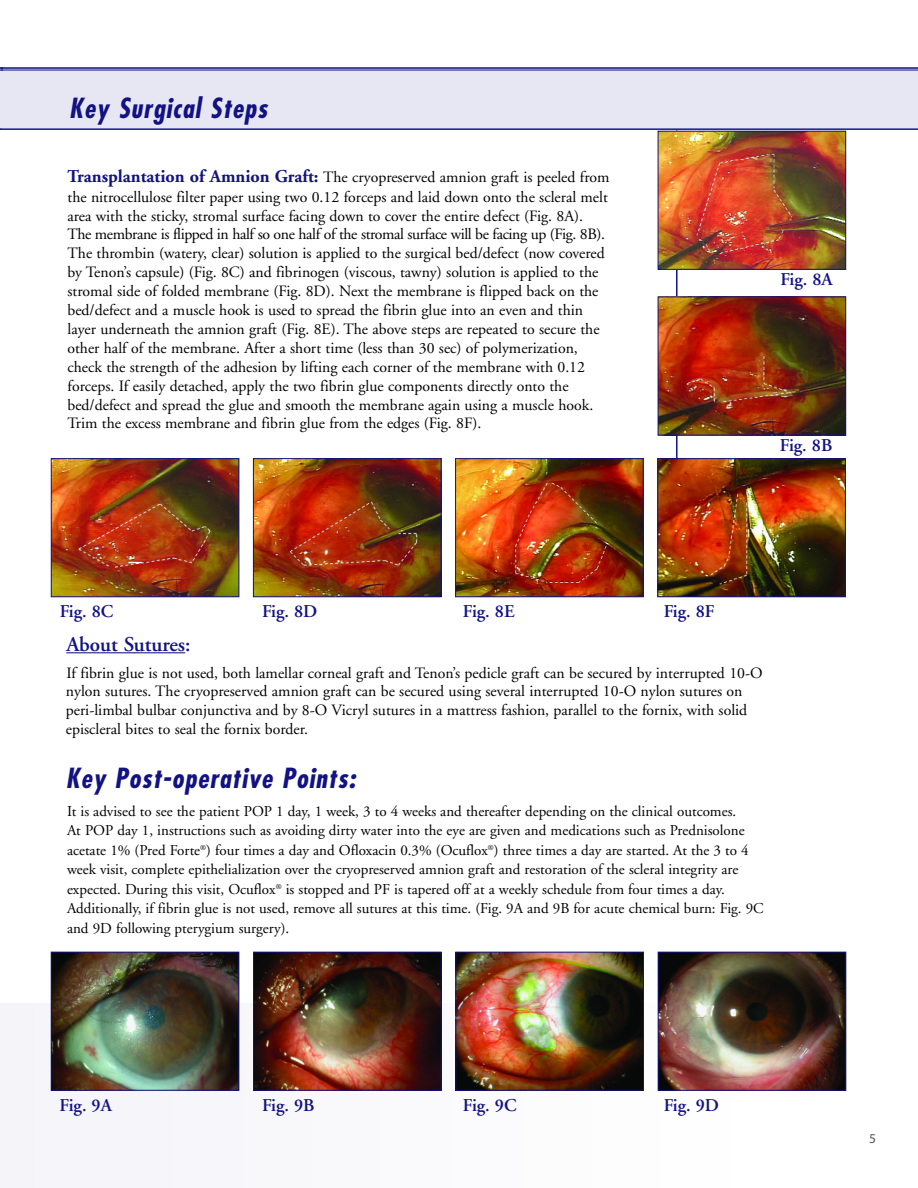
<style>
.page{position:relative;width:918px;height:1188px;background:#fff}
.page>*{position:absolute;margin:0;border:0;box-sizing:border-box;transform-origin:0 0}
.t1{font:italic 700 condensed 27px "Futura";color:#121284}
.t2{font:600 21px "Adobe Garamond";color:#121284}
.t3{font:600 18px "Adobe Garamond";color:#121284}
.t4{font:15.75px/19px "Adobe Garamond";color:#000}
.t5{font:15px/19.5px "Adobe Garamond";color:#000}
.t6{font:13.5px "Myriad MM 400 600";color:#485761}
.s1{font-weight:700;font-size:18px;color:#121284}
</style>
<div class="page">
<div style="left:0;top:67px;width:918px;height:61px;background:#e7e7f3"></div>
<hr style="left:1px;top:67px;width:917px;height:2px;background:#121284">
<hr style="left:1px;top:70px;width:917px;height:1px;background:#121284">
<hr style="left:1px;top:128px;width:917px;height:2px;background:#121284">
<div style="left:0;top:1003px;width:12px;height:185px;background:#f4f4f9"></div>
<div style="left:58px;top:1003px;width:24px;height:185px;background:#f5f5fa"></div>
<div style="left:127px;top:1003px;width:24px;height:185px;background:#f6f6fa"></div>
<div style="left:197px;top:1003px;width:24px;height:185px;background:#f7f7fb"></div>
<div style="left:266px;top:1003px;width:25px;height:185px;background:#f8f8fb"></div>
<div style="left:336px;top:1003px;width:24px;height:185px;background:#f9f9fc"></div>
<div style="left:406px;top:1003px;width:24px;height:185px;background:#fafafc"></div>
<div style="left:475px;top:1003px;width:24px;height:185px;background:#fbfbfd"></div>
<hr style="left:676px;top:131px;width:2px;height:443px;background:#121284">
<img style="left:660px;top:133px;width:184px;height:135px">
<div style="left:658px;top:131px;width:188px;height:139px;border:1px solid #121284"></div>
<img style="left:660px;top:298px;width:184px;height:135px">
<div style="left:658px;top:296px;width:188px;height:139px;border:1px solid #121284"></div>
<img style="left:53px;top:954px;width:184px;height:135px">
<div style="left:51px;top:952px;width:188px;height:139px;border:1px solid #121284"></div>
<img style="left:255px;top:954px;width:185px;height:135px">
<div style="left:253px;top:952px;width:189px;height:139px;border:1px solid #121284"></div>
<img style="left:457px;top:954px;width:185px;height:135px">
<div style="left:455px;top:952px;width:189px;height:139px;border:1px solid #121284"></div>
<img style="left:660px;top:954px;width:184px;height:135px">
<div style="left:658px;top:952px;width:188px;height:139px;border:1px solid #121284"></div>
<svg style="left:66px;top:652px;width:13px;height:1px"></svg>
<hr style="left:79px;top:652px;width:55px;height:1px;background:#121284">
<hr style="left:134px;top:652px;width:36px;height:1px;background:#121284">
<svg style="left:169px;top:652px;width:16px;height:1px"></svg>
<img style="left:53px;top:460px;width:184px;height:135px">
<div style="left:51px;top:458px;width:188px;height:139px;border:1px solid #121284"></div>
<img style="left:255px;top:460px;width:184px;height:135px">
<div style="left:253px;top:458px;width:188px;height:139px;border:1px solid #121284"></div>
<img style="left:457px;top:460px;width:185px;height:135px">
<div style="left:455px;top:458px;width:189px;height:139px;border:1px solid #121284"></div>
<img style="left:659px;top:460px;width:185px;height:135px">
<div style="left:657px;top:458px;width:189px;height:139px;border:1px solid #121284"></div>
<h1 class="t1" style="left:69px;top:96px;width:204px">Key Surgical Steps</h1>
<p class="t4" style="left:67px;top:169px;width:544px"><span class="s1">Transplantation of Amnion Graft:</span> The cryopreserved amnion graft is peeled from the nitrocellulose filter paper using two 0.12 forceps and laid down onto the scleral melt area with the sticky, stromal surface facing down to cover the entire defect (Fig. 8A).<br>The membrane is flipped in half so one half of the stromal surface will be facing up (Fig. 8B).<br>The thrombin (watery, clear) solution is applied to the surgical bed/defect (now covered by Tenon’s capsule) (Fig. 8C) and fibrinogen (viscous, tawny) solution is applied to the stromal side of folded membrane (Fig. 8D). Next the membrane is flipped back on the bed/defect and a muscle hook is used to spread the fibrin glue into an even and thin layer underneath the amnion graft (Fig. 8E). The above steps are repeated to secure the other half of the membrane. After a short time (less than 30 sec) of polymerization, check the strength of the adhesion by lifting each corner of the membrane with 0.12 forceps. If easily detached, apply the two fibrin glue components directly onto the bed/defect and spread the glue and smooth the membrane again using a muscle hook.<br>Trim the excess membrane and fibrin glue from the edges (Fig. 8F).</p>
<p class="t3" style="left:780px;top:272px;width:54px">Fig. 8A</p>
<p class="t3" style="left:780px;top:438px;width:54px">Fig. 8B</p>
<p class="t3" style="left:60px;top:604px;width:55px">Fig. 8C</p>
<p class="t3" style="left:262px;top:604px;width:57px">Fig. 8D</p>
<p class="t3" style="left:463px;top:604px;width:53px">Fig. 8E</p>
<p class="t3" style="left:664px;top:604px;width:52px">Fig. 8F</p>
<h2 class="t2" style="left:66px;top:636px;width:126px">About Sutures:</h2>
<p class="t4" style="left:66px;top:665px;width:698px">If fibrin glue is not used, both lamellar corneal graft and Tenon’s pedicle graft can be secured by interrupted 10-O nylon sutures. The cryopreserved amnion graft can be secured using several interrupted 10-O nylon sutures on peri-limbal bulbar conjunctiva and by 8-O Vicryl sutures in a mattress fashion, parallel to the fornix, with solid episcleral bites to seal the fornix border.</p>
<h1 class="t1" style="left:66px;top:766px;width:295px">Key Post-operative Points:</h1>
<p class="t5" style="left:67px;top:803px;width:698px">It is advised to see the patient POP 1 day, 1 week, 3 to 4 weeks and thereafter depending on the clinical outcomes.<br>At POP day 1, instructions such as avoiding dirty water into the eye are given and medications such as Prednisolone acetate 1% (Pred Forte<sup>®</sup>) four times a day and Ofloxacin 0.3% (Ocuflox<sup>®</sup>) three times a day are started. At the 3 to 4 week visit, complete epithelialization over the cryopreserved amnion graft and restoration of the scleral integrity are expected. During this visit, Ocuflox<sup>®</sup> is stopped and PF is tapered off at a weekly schedule from four times a day.<br>Additionally, if fibrin glue is not used, remove all sutures at this time. (Fig. 9A and 9B for acute chemical burn: Fig. 9C and 9D following pterygium surgery).</p>
<p class="t3" style="left:60px;top:1098px;width:54px">Fig. 9A</p>
<p class="t3" style="left:262px;top:1098px;width:54px">Fig. 9B</p>
<p class="t3" style="left:463px;top:1098px;width:55px">Fig. 9C</p>
<p class="t3" style="left:664px;top:1098px;width:57px">Fig. 9D</p>
<p class="t6" style="left:869px;top:1133px;width:8px">5</p>
</div>
